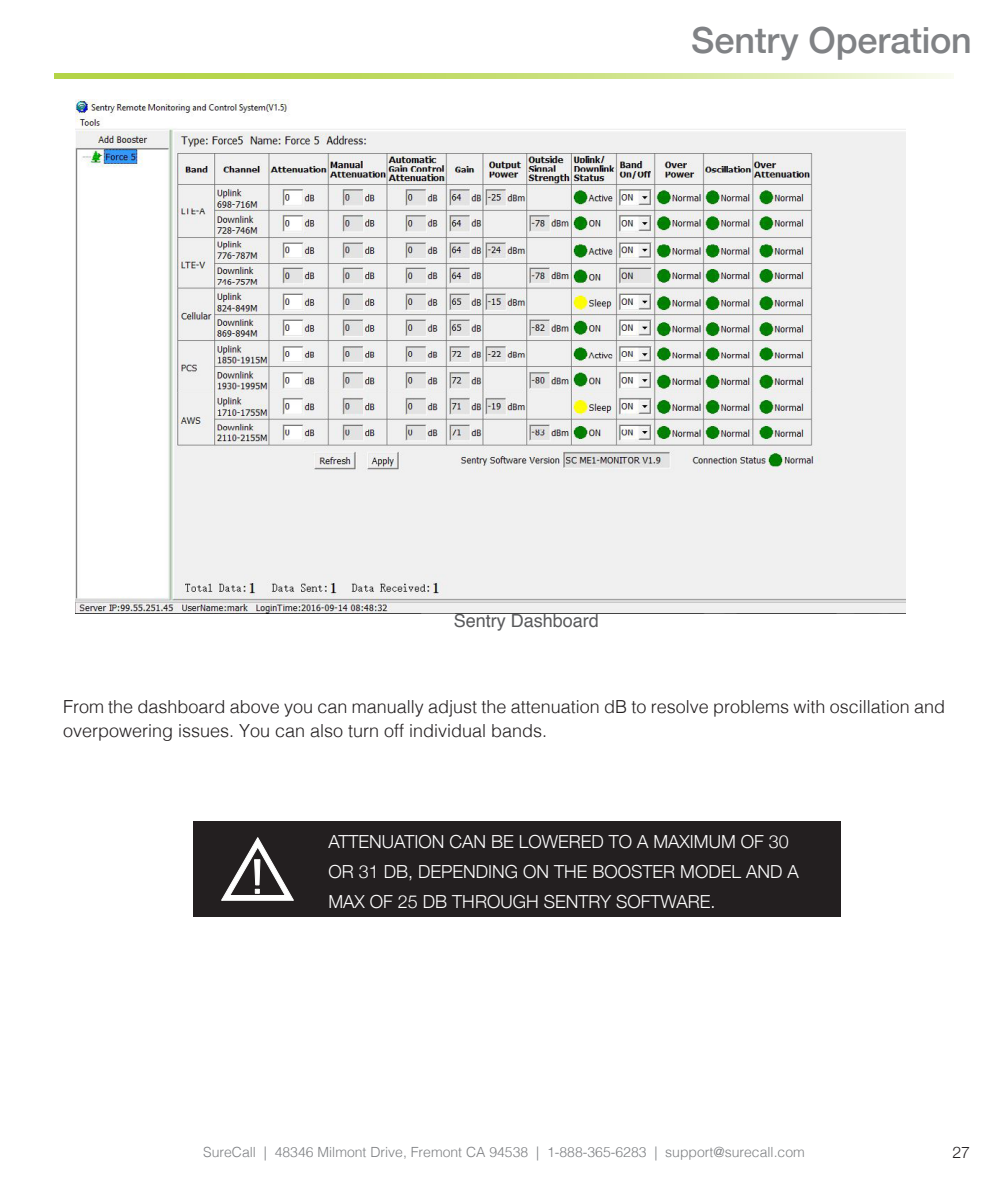
<style>
.page{position:relative;width:1008px;height:1181px;background:#fff}
.page>*{position:absolute;margin:0;border:0;box-sizing:border-box;transform-origin:0 0}
.page_header{font:500 36px "Helvetica Neue";letter-spacing:-.005em;color:#808285}
.Body{font:300 18px/24px "Helvetica";color:#231f20}
.t1{font:300 18px/30px "Helvetica Neue";color:#fff}
.t2{font:18px "Helvetica";color:#58595b}
.t3{font:300 16px "Helvetica Neue";color:#231f20}
.t4{font:300 14px "Helvetica";color:#7e8083}
</style>
<div class="page">
<div style="left:194px;top:821px;width:648px;height:96px;background:#231f20"></div>
<svg style="left:221px;top:837px;width:73px;height:64px"></svg>
<img style="left:75px;top:99px;width:830px;height:515px">
<svg style="left:54px;top:74px;width:900px;height:5px;background:#cbe181"></svg>
<p class="page_header" style="left:691px;top:11px;width:282px">Sentry Operation</p>
<p class="t2" style="left:454px;top:607px;width:147px">Sentry Dashboard</p>
<p class="Body" style="left:63px;top:693px;width:884px">From the dashboard above you can manually adjust the attenuation dB to resolve problems with oscillation and overpowering issues. You can also turn off individual bands.</p>
<p class="t1" style="left:328px;top:825px;width:472px">ATTENUATION CAN BE LOWERED TO A MAXIMUM OF 30<br>OR 31 DB, DEPENDING ON THE BOOSTER MODEL AND A<br>MAX OF 25 DB THROUGH SENTRY SOFTWARE.</p>
<p class="t4" style="left:203px;top:1140px;width:603px">SureCall | 48346 Milmont Drive, Fremont CA 94538 | 1-888-365-6283 | support@surecall.com</p>
<p class="t3" style="left:953px;top:1140px;width:19px">27</p>
</div>
